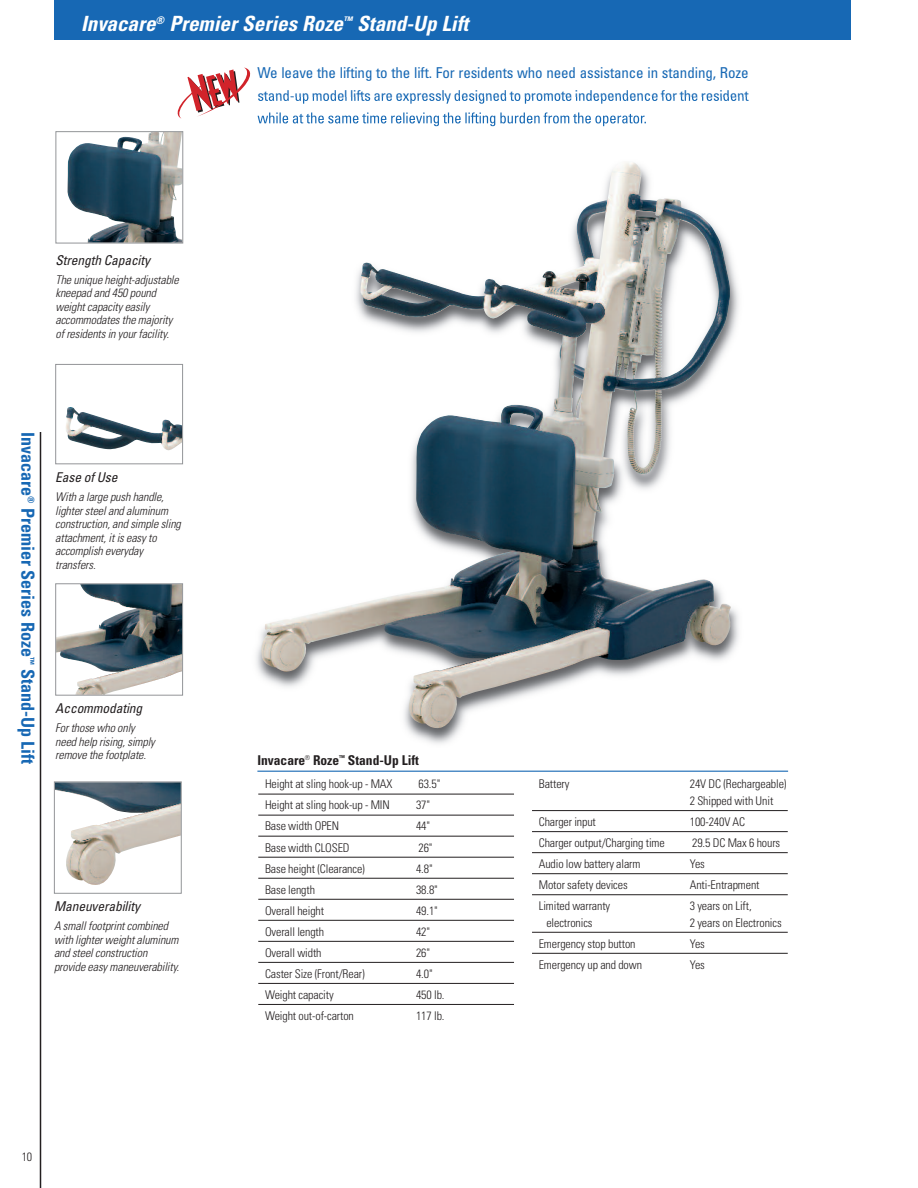
<style>
.page{position:relative;width:918px;height:1188px;background:#fff}
.page>*{position:absolute;margin:0;border:0;box-sizing:border-box;transform-origin:0 0}
.t1{font:italic 700 condensed 21px "Univers";color:#fff}
.t2{font:700 condensed 18px "Univers";color:#1768b4}
.t3{font:condensed 15px/22.5px "Univers";letter-spacing:-.015em;color:#1768b4}
.t4{font:italic condensed 13.5px "Univers";letter-spacing:-.01em;color:#231f20}
.t5{font:700 condensed 13.5px "Univers";color:#231f20}
.t6{font:300 condensed 12px/16.5px "Univers";letter-spacing:-.01em;color:#231f20}
.t7{font:italic 300 condensed 12px/13.5px "Univers";letter-spacing:-.01em;color:#231f20}
</style>
<div class="page">
<div style="left:54px;top:0;width:796px;height:40px;background:#1768b4"></div>
<hr style="left:40px;top:432px;width:1px;height:756px;background:#231f20">
<img style="left:148px;top:97px;width:641px;height:739px">
<img style="left:258px;top:97px;width:104px;height:7px">
<img style="left:258px;top:112px;width:108px;height:11px">
<img style="left:261px;top:161px;width:470px;height:495px">
<hr style="left:258px;top:794px;width:256px;height:1px;background:#231f20">
<hr style="left:258px;top:815px;width:256px;height:1px;background:#231f20">
<hr style="left:258px;top:836px;width:256px;height:1px;background:#231f20">
<hr style="left:258px;top:857px;width:256px;height:1px;background:#231f20">
<hr style="left:258px;top:878px;width:256px;height:1px;background:#231f20">
<hr style="left:258px;top:899px;width:256px;height:1px;background:#231f20">
<hr style="left:258px;top:920px;width:256px;height:1px;background:#231f20">
<hr style="left:258px;top:941px;width:256px;height:1px;background:#231f20">
<hr style="left:258px;top:962px;width:256px;height:1px;background:#231f20">
<hr style="left:258px;top:983px;width:256px;height:1px;background:#231f20">
<hr style="left:258px;top:1004px;width:256px;height:1px;background:#231f20">
<hr style="left:532px;top:810px;width:256px;height:1px;background:#231f20">
<hr style="left:532px;top:831px;width:256px;height:1px;background:#231f20">
<hr style="left:532px;top:852px;width:256px;height:1px;background:#231f20">
<hr style="left:532px;top:873px;width:256px;height:1px;background:#231f20">
<hr style="left:532px;top:894px;width:256px;height:1px;background:#231f20">
<hr style="left:532px;top:932px;width:256px;height:1px;background:#231f20">
<hr style="left:532px;top:953px;width:256px;height:1px;background:#231f20">
<hr style="left:257px;top:771px;width:531px;height:1px;background:#1768b4">
<img style="left:68px;top:133px;width:113px;height:108px">
<div style="left:56px;top:131px;width:127px;height:112px;border:1px solid #939598"></div>
<div style="left:56px;top:365px;width:126px;height:98px;background:#fff"></div>
<img style="left:66px;top:407px;width:115px;height:43px">
<div style="left:55px;top:364px;width:128px;height:100px;border:1px solid #939598"></div>
<img style="left:57px;top:585px;width:124px;height:109px">
<div style="left:55px;top:583px;width:128px;height:113px;border:1px solid #939598"></div>
<img style="left:56px;top:784px;width:124px;height:101px">
<div style="left:54px;top:782px;width:128px;height:112px;border:1px solid #939598"></div>
<svg style="left:178px;top:68px;width:72px;height:51px"></svg>
<h1 class="t1" style="left:81px;top:16px;width:389px">Invacare<sup>®</sup> Premier Series Roze<sup>™</sup> Stand-Up Lift</h1>
<p class="t3" style="left:257px;top:63px;width:493px">We leave the lifting to the lift. For residents who need assistance in standing, Roze stand-up model lifts are expressly designed to promote independence for the resident</p>
<p class="t4" style="left:56px;top:255px;width:96px">Strength Capacity</p>
<p class="t7" style="left:56px;top:274px;width:125px">The unique height-adjustable kneepad and 450 pound weight capacity easily accommodates the majority of residents in your facility.</p>
<h2 class="t2" style="left:34px;top:432px;width:334px;rotate:90deg">Invacare<sup>®</sup> Premier Series Roze<sup>™</sup> Stand-Up Lift</h2>
<p class="t4" style="left:55px;top:472px;width:64px">Ease of Use</p>
<p class="t7" style="left:55px;top:491px;width:127px">With a large push handle, lighter steel and aluminum construction, and simple sling attachment, it is easy to accomplish everyday transfers.</p>
<p class="t4" style="left:55px;top:704px;width:89px">Accommodating</p>
<p class="t7" style="left:55px;top:722px;width:101px">For those who only need help rising, simply remove the footplate.</p>
<p class="t4" style="left:54px;top:902px;width:88px">Maneuverability</p>
<p class="t7" style="left:54px;top:920px;width:127px">A small footprint combined with lighter weight aluminum and steel construction provide easy maneuverability.</p>
<p class="t6" style="left:22px;top:1149px;width:12px">10</p>
<p class="t5" style="left:257px;top:755px;width:163px">Invacare<sup>®</sup> Roze<sup>™</sup> Stand-Up Lift</p>
<p class="t6" style="left:265px;top:777px;width:129px">Height at sling hook-up - MAX</p>
<p class="t6" style="left:418px;top:777px;width:23px">63.5"</p>
<p class="t6" style="left:265px;top:798px;width:126px">Height at sling hook-up - MIN</p>
<p class="t6" style="left:416px;top:798px;width:16px">37"</p>
<p class="t6" style="left:265px;top:819px;width:76px">Base width OPEN</p>
<p class="t6" style="left:416px;top:819px;width:16px">44"</p>
<p class="t6" style="left:265px;top:840px;width:86px">Base width CLOSED</p>
<p class="t6" style="left:418px;top:840px;width:16px">26"</p>
<p class="t6" style="left:265px;top:861px;width:101px">Base height (Clearance)</p>
<p class="t6" style="left:416px;top:861px;width:18px">4.8"</p>
<p class="t6" style="left:265px;top:882px;width:52px">Base length</p>
<p class="t6" style="left:416px;top:882px;width:23px">38.8"</p>
<p class="t6" style="left:265px;top:903px;width:61px">Overall height</p>
<p class="t6" style="left:416px;top:903px;width:23px">49.1"</p>
<p class="t6" style="left:265px;top:924px;width:61px">Overall length</p>
<p class="t6" style="left:416px;top:924px;width:16px">42"</p>
<p class="t6" style="left:265px;top:945px;width:58px">Overall width</p>
<p class="t6" style="left:416px;top:945px;width:16px">26"</p>
<p class="t6" style="left:265px;top:966px;width:101px">Caster Size (Front/Rear)</p>
<p class="t6" style="left:416px;top:966px;width:18px">4.0"</p>
<p class="t6" style="left:265px;top:987px;width:70px">Weight capacity</p>
<p class="t6" style="left:416px;top:987px;width:30px">450 lb.</p>
<p class="t6" style="left:265px;top:1008px;width:90px">Weight out-of-carton</p>
<p class="t6" style="left:416px;top:1008px;width:30px">117 lb.</p>
<p class="t6" style="left:539px;top:777px;width:32px">Battery</p>
<p class="t6" style="left:690px;top:777px;width:98px">24V DC (Rechargeable)<br>2 Shipped with Unit</p>
<p class="t6" style="left:539px;top:815px;width:59px">Charger input</p>
<p class="t6" style="left:690px;top:815px;width:57px">100-240V AC</p>
<p class="t6" style="left:539px;top:836px;width:128px">Charger output/Charging time</p>
<p class="t6" style="left:692px;top:836px;width:90px">29.5 DC Max 6 hours</p>
<p class="t6" style="left:539px;top:857px;width:103px">Audio low battery alarm</p>
<p class="t6" style="left:690px;top:857px;width:17px">Yes</p>
<p class="t6" style="left:539px;top:878px;width:90px">Motor safety devices</p>
<p class="t6" style="left:690px;top:878px;width:71px">Anti-Entrapment</p>
<p class="t6" style="left:539px;top:899px;width:73px">Limited warranty</p>
<p class="t6" style="left:690px;top:899px;width:63px">3 years on Lift,</p>
<p class="t6" style="left:546px;top:915px;width:48px">electronics</p>
<p class="t6" style="left:690px;top:915px;width:93px">2 years on Electronics</p>
<p class="t6" style="left:539px;top:936px;width:98px">Emergency stop button</p>
<p class="t6" style="left:690px;top:936px;width:17px">Yes</p>
<p class="t6" style="left:539px;top:957px;width:105px">Emergency up and down</p>
<p class="t6" style="left:690px;top:957px;width:17px">Yes</p>
</div>
